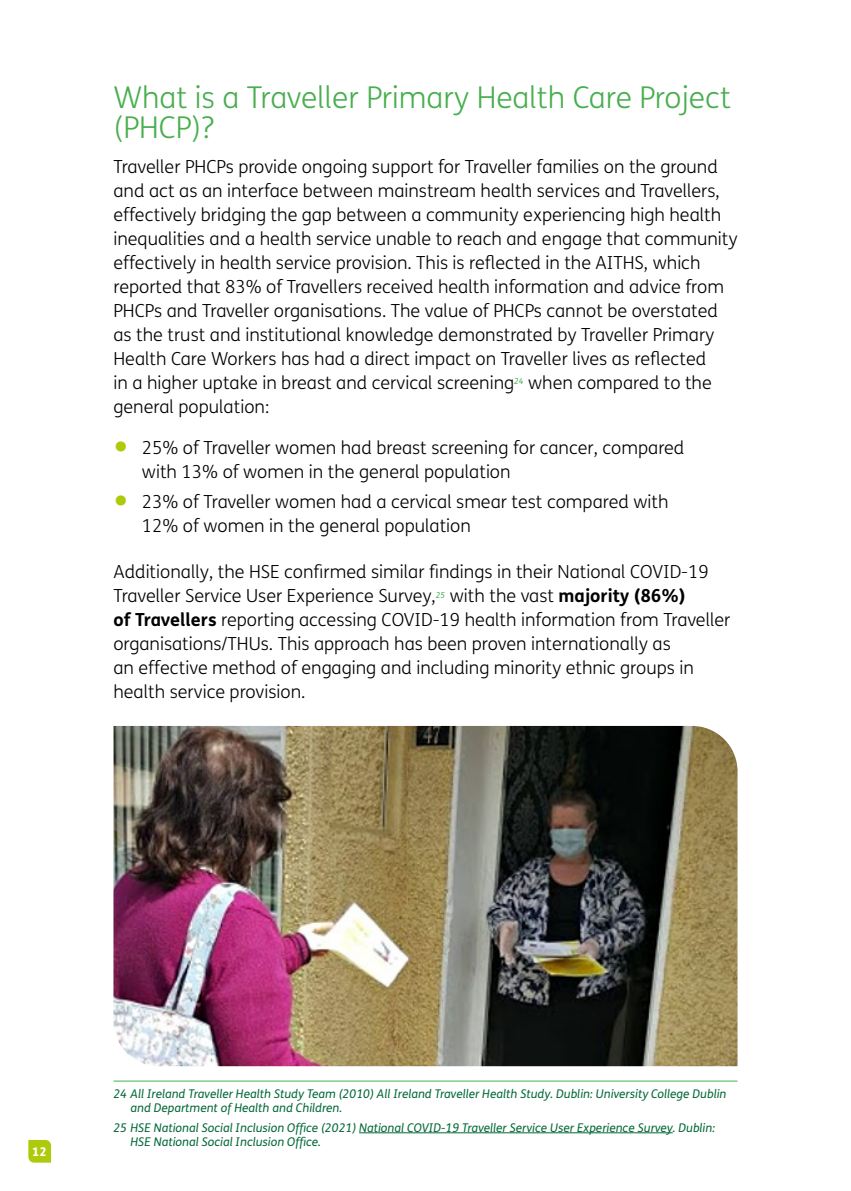
<style>
.page{position:relative;width:851px;height:1191px;background:#fff}
.page>*{position:absolute;margin:0;border:0;box-sizing:border-box;transform-origin:0 0}
.t1{font:300 30px/30px "FS Me";color:#48ae4e}
.t2{font:300 18px/24px "FS Me";color:#000}
.t3{font:italic 12px/14px "FS Me";color:#056939}
.t4{font:800 12px "FS Me";color:#fff}
.s1{font-size:44px;color:#afca0b}
.s2{font-weight:700}
</style>
<div class="page">
<svg style="left:28px;top:1140px;width:23px;height:22px"></svg>
<hr style="left:113px;top:1080px;width:624px;height:1px;background:#48ae4e">
<hr style="left:359px;top:1132px;width:313px;height:1px;background:#056939">
<img style="left:113px;top:726px;width:624px;height:340px">
<h1 class="t1" style="left:113px;top:81px;width:619px">What is a Traveller Primary Health Care Project (PHCP)?</h1>
<p class="t2" style="left:113px;top:154px;width:625px">Traveller PHCPs provide ongoing support for Traveller families on the ground and act as an interface between mainstream health services and Travellers, effectively bridging the gap between a community experiencing high health inequalities and a health service unable to reach and engage that community effectively in health service provision. This is reflected in the AITHS, which reported that 83% of Travellers received health information and advice from PHCPs and Traveller organisations. The value of PHCPs cannot be overstated as the trust and institutional knowledge demonstrated by Traveller Primary Health Care Workers has had a direct impact on Traveller lives as reflected<br>in a higher uptake in breast and cervical screening<sup>24</sup> when compared to the general population:</p>
<p class="t2" style="left:142px;top:435px;width:544px;text-indent:-28px"><span class="s1">•</span> 25% of Traveller women had breast screening for cancer, compared with 13% of women in the general population</p>
<p class="t2" style="left:142px;top:489px;width:528px;text-indent:-28px"><span class="s1">•</span> 23% of Traveller women had a cervical smear test compared with<br>12% of women in the general population</p>
<p class="t2" style="left:113px;top:559px;width:618px">Additionally, the HSE confirmed similar findings in their National COVID-19<br>Traveller Service User Experience Survey,<sup>25</sup> with the vast <span class="s2">majority (86%)<br>of Travellers</span> reporting accessing COVID-19 health information from Traveller organisations/THUs. This approach has been proven internationally as<br>an effective method of engaging and including minority ethnic groups in health service provision.</p>
<p class="t4" style="left:32px;top:1142px;width:16px">12</p>
<p class="t3" style="left:130px;top:1086px;width:597px;text-indent:-17px">24 All Ireland Traveller Health Study Team (2010) All Ireland Traveller Health Study. Dublin: University College Dublin and Department of Health and Children.</p>
<p class="t3" style="left:130px;top:1120px;width:586px;text-indent:-17px">25 HSE National Social Inclusion Office (2021) National COVID-19 Traveller Service User Experience Survey. Dublin:<br>HSE National Social Inclusion Office.</p>
</div>
